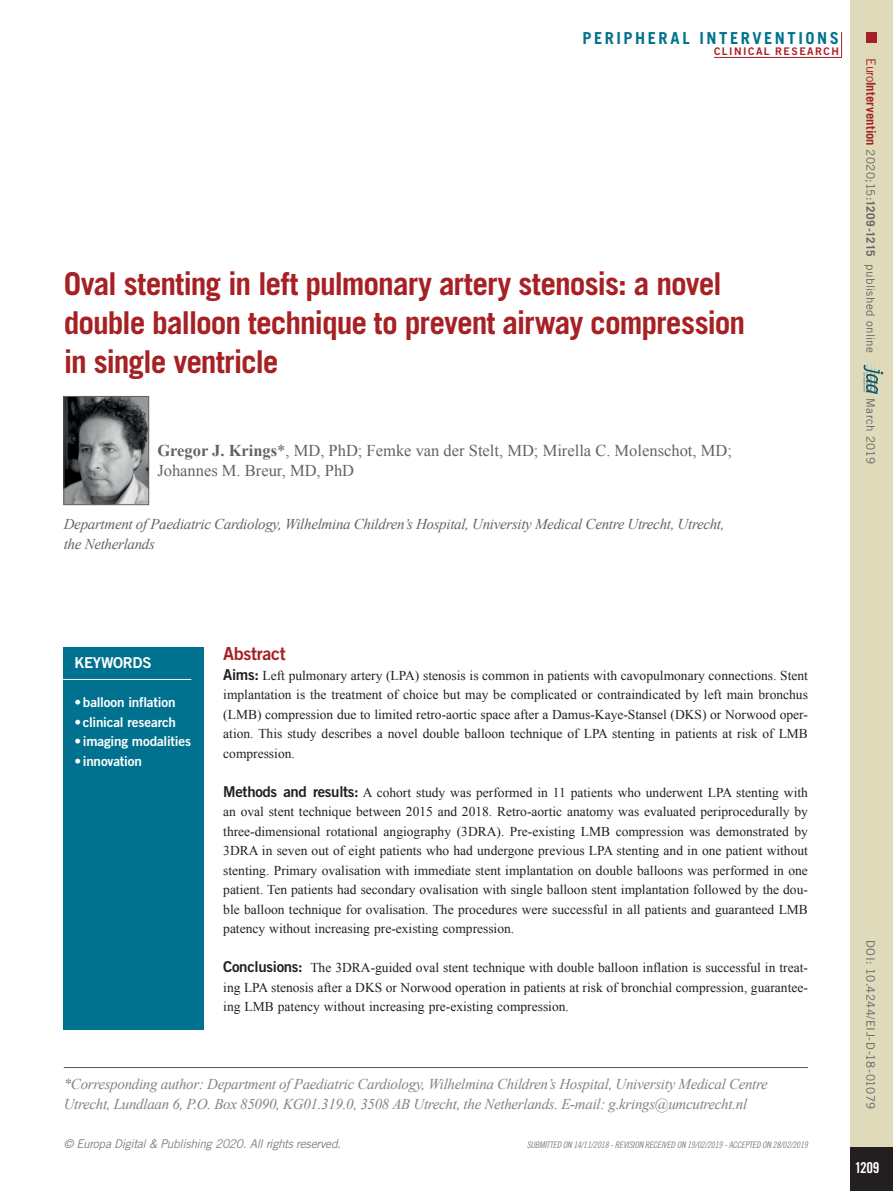
<style>
.page{position:relative;width:893px;height:1191px;background:#fff}
.page>*{position:absolute;margin:0;border:0;box-sizing:border-box;transform-origin:0 0}
.chapitre_titre{font:700 31.5px/39px "Trade Gothic LT Std";letter-spacing:-.035em;color:#a72023}
.intertitre1{font:18px "Trade Gothic LT Std Bd 2";letter-spacing:-.02em;color:#a72023}
.chapitre_auteurs{font:16.5px/19.5px "Times New Roman";color:#636366}
.t1{font:700 16.5px "Trade Gothic LT Std";letter-spacing:.15em;color:#00718e}
.corresponding_author{font:italic 15px/19.5px "Times New Roman";letter-spacing:-.02em;color:#808285}
.chapitre_address{font:italic 15px/19.5px "Times New Roman";letter-spacing:-.02em;color:#636366}
.keywords_tit{font:15px "Trade Gothic LT Std Bd 2";letter-spacing:-.02em;color:#fff}
.t2{font:15px "Trade Gothic LT Std Bd Cn 20";color:#fff}
.text_1er_paragraph{font:13.5px/19.5px "Times New Roman";color:#231f20;text-align:justify}
.t3{font:13.5px "Trade Gothic LT Std Bd 2";letter-spacing:-.015em;color:#fff}
.t4{font:italic 12px "Trade Gothic LT Std";letter-spacing:-.03em;color:#808285}
.t5{font:11.7px "Trade Gothic LT Std";letter-spacing:.025em;color:#636366}
.t6{font:10.5px "Trade Gothic LT Std Bd 2";letter-spacing:.14em;color:#a72023}
.t7{font:9px "Trade Gothic LT Std Cn 18 Obl";letter-spacing:-.02em;color:#808285}
.s1{font-weight:700}
.s2{font-size:12.75px;color:#a72023}
.s3{font-weight:700;font-size:12.75px;color:#a72023}
.s4{font-family:"Trade Gothic LT Std Bd 2";font-size:15px}
</style>
<div class="page">
<div style="left:850px;top:0;width:43px;height:1191px;background:#dedaba"></div>
<div style="left:850px;top:1147px;width:43px;height:44px;background:#231f20"></div>
<div style="left:866px;top:32px;width:11px;height:10px;background:#a72023"></div>
<hr style="left:714px;top:57px;width:128px;height:1px;background:#a72023">
<svg style="left:841px;top:32px;width:1px;height:25px"></svg>
<svg style="left:863px;top:365px;width:20px;height:29px"></svg>
<hr style="left:64px;top:1067px;width:744px;height:1px;background:#57585a">
<div style="left:64px;top:647px;width:140px;height:382px;background:#00718e"></div>
<hr style="left:62px;top:679px;width:129px;height:1px;background:#fff">
<img style="left:66px;top:398px;width:81px;height:105px">
<div style="left:64px;top:396px;width:85px;height:109px;border:1px solid #636366"></div>
<p class="t1" style="left:582px;top:28px;width:258px">PERIPHERAL INTERVENTIONS</p>
<p class="t6" style="left:714px;top:45px;width:127px">CLINICAL RESEARCH</p>
<p class="chapitre_titre" style="left:64px;top:264px;width:683px">Oval stenting in left pulmonary artery stenosis: a novel double balloon technique to prevent airway compression in single ventricle</p>
<p class="chapitre_auteurs" style="left:157px;top:441px;width:576px"><span class="s1">Gregor J. Krings</span>*, MD, PhD; Femke van der Stelt, MD; Mirella C. Molenschot, MD;<br>Johannes M. Breur, MD, PhD</p>
<p class="chapitre_address" style="left:64px;top:514px;width:662px">Department of Paediatric Cardiology, Wilhelmina Children’s Hospital, University Medical Centre Utrecht, Utrecht, the Netherlands</p>
<p class="t5" style="left:878px;top:58px;width:296px;rotate:90deg"><span class="s2">Euro</span><span class="s3">Intervention</span> 2020;15:<span class="s1">1209-1215</span> published online</p>
<p class="t5" style="left:878px;top:398px;width:67px;rotate:90deg">March 2019</p>
<p class="keywords_tit" style="left:74px;top:654px;width:79px">KEYWORDS</p>
<p class="t3" style="left:74px;top:694px;width:103px">•balloon inflation</p>
<p class="t3" style="left:74px;top:713px;width:103px">• clinical research</p>
<p class="t3" style="left:74px;top:733px;width:118px">• imaging modalities</p>
<p class="t3" style="left:74px;top:752px;width:69px">• innovation</p>
<p class="intertitre1" style="left:223px;top:642px;width:64px">Abstract</p>
<p class="text_1er_paragraph" style="left:223px;top:665px;width:586px"><span class="s4">Aims:</span> Left pulmonary artery (LPA) stenosis is common in patients with cavopulmonary connections. Stent implantation is the treatment of choice but may be complicated or contraindicated by left main bronchus (LMB) compression due to limited retro-aortic space after a Damus-Kaye-Stansel (DKS) or Norwood oper&shy;ation. This study describes a novel double balloon technique of LPA stenting in patients at risk of LMB compression.</p>
<p class="text_1er_paragraph" style="left:223px;top:782px;width:586px"><span class="s4">Methods and results:</span> A cohort study was performed in 11 patients who underwent LPA stenting with an oval stent technique between 2015 and 2018. Retro-aortic anatomy was evaluated periprocedurally by three-dimensional rotational angiography (3DRA). Pre-existing LMB compression was demonstrated by 3DRA in seven out of eight patients who had undergone previous LPA stenting and in one patient without stenting. Primary ovalisation with immediate stent implantation on double balloons was performed in one patient. Ten patients had secondary ovalisation with single balloon stent implantation followed by the dou&shy;ble balloon technique for ovalisation. The procedures were successful in all patients and guaranteed LMB patency without increasing pre-existing compression.</p>
<p class="text_1er_paragraph" style="left:223px;top:957px;width:586px"><span class="s4">Conclusions:</span> The 3DRA-guided oval stent technique with double balloon inflation is successful in treat&shy;ing LPA stenosis after a DKS or Norwood operation in patients at risk of bronchial compression, guarantee&shy;ing LMB patency without increasing pre-existing compression.</p>
<p class="corresponding_author" style="left:64px;top:1074px;width:705px">*Corresponding author: Department of Paediatric Cardiology, Wilhelmina Children’s Hospital, University Medical Centre<br>Utrecht, Lundlaan 6, P.O. Box 85090, KG01.319.0, 3508 AB Utrecht, the Netherlands. E-mail: g.krings@umcutrecht.nl</p>
<p class="t4" style="left:64px;top:1137px;width:279px">© Europa Digital &amp; Publishing 2020. All rights reserved.</p>
<p class="t7" style="left:527px;top:1139px;width:283px">SUBMITTED ON 14/11/2018 - REVISION RECEIVED ON 19/02/2019 - ACCEPTED ON 28/02/2019</p>
<p class="t5" style="left:878px;top:940px;width:170px;rotate:90deg">DOI: 10.4244/EIJ-D-18-01079</p>
<p class="t2" style="left:855px;top:1158px;width:26px">1209</p>
</div>
